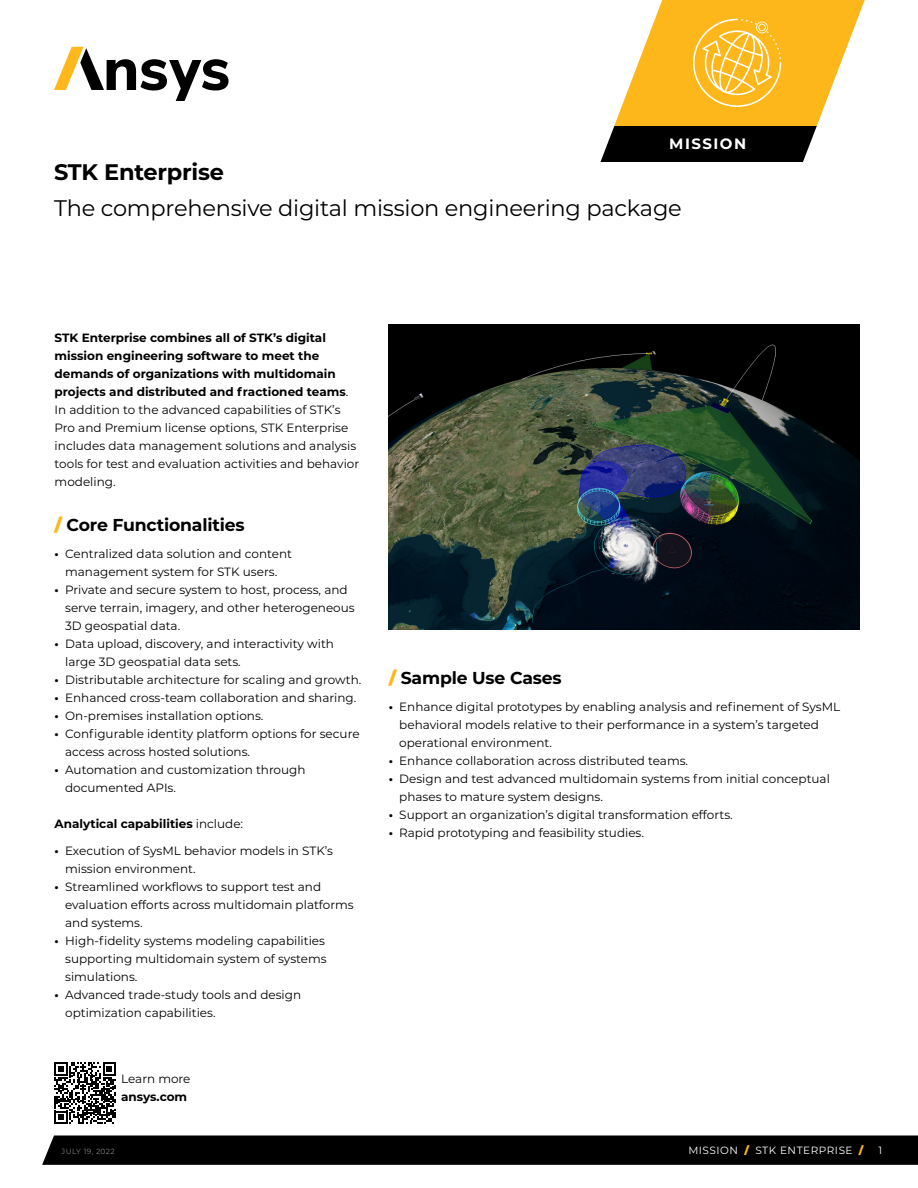
<style>
.page{position:relative;width:918px;height:1188px;background:#fff}
.page>*{position:absolute;margin:0;border:0;box-sizing:border-box;transform-origin:0 0}
.Heading_1b{font:22.5px "Montserrat";letter-spacing:-.01em;color:#000}
.Heading_1{font:700 22.5px "Montserrat";letter-spacing:-.01em;color:#000}
.t1{font:700 17.25px "Montserrat";letter-spacing:-.01em;color:#000}
.t2{font:700 15px "Montserrat";letter-spacing:.1em;color:#fff}
.t3{font:12px/18px "Montserrat";color:#000}
.t4{font:700 12px "Montserrat";color:#000}
.t5{font:10.5px "Montserrat";letter-spacing:.05em;color:#fff}
.t6{font:7.5px "Montserrat";letter-spacing:.05em;color:#808285}
.s1{font-weight:700}
.s2{font-weight:900;color:#fdb71a}
.s3{font-weight:400}
</style>
<div class="page">
<svg style="left:42px;top:1135px;width:876px;height:30px;background:#080808"></svg>
<svg style="left:600px;top:0;width:265px;height:162px"></svg>
<svg style="left:54px;top:47px;width:175px;height:54px"></svg>
<img style="left:389px;top:324px;width:470px;height:306px">
<svg style="left:55px;top:1063px;width:61px;height:61px"></svg>
<p class="t2" style="left:669px;top:133px;width:79px">MISSION</p>
<p class="Heading_1" style="left:54px;top:156px;width:172px">STK Enterprise</p>
<p class="Heading_1b" style="left:54px;top:193px;width:629px">The comprehensive digital mission engineering package</p>
<p class="t3" style="left:55px;top:328px;width:306px"><span class="s1">STK Enterprise combines all of STK’s digital mission engineering software to meet the demands of organizations with multidomain projects and distributed and fractioned teams</span>.<br>In addition to the advanced capabilities of STK’s Pro and Premium license options, STK Enterprise includes data management solutions and analysis tools for test and evaluation activities and behavior modeling.</p>
<p class="t1" style="left:55px;top:512px;width:192px"><span class="s2">/</span> Core Functionalities</p>
<p class="t3" style="left:55px;top:544px;width:239px;text-align:center"><span class="s1">•</span> Centralized data solution and content management system for STK users.</p>
<p class="t3" style="left:65px;top:580px;width:291px;text-indent:-10px"><span class="s1">•</span> Private and secure system to host, process, and serve terrain, imagery, and other heterogeneous<br>3D geospatial data.</p>
<p class="t3" style="left:65px;top:634px;width:270px;text-indent:-10px"><span class="s1">•</span> Data upload, discovery, and interactivity with large 3D geospatial data sets.</p>
<p class="t3" style="left:55px;top:670px;width:308px"><span class="s1">•</span> Distributable architecture for scaling and growth.</p>
<p class="t3" style="left:55px;top:688px;width:303px"><span class="s1">•</span> Enhanced cross-team collaboration and sharing.</p>
<p class="t3" style="left:55px;top:706px;width:210px"><span class="s1">•</span> On-premises installation options.</p>
<p class="t3" style="left:65px;top:724px;width:296px;text-indent:-10px"><span class="s1">•</span> Configurable identity platform options for secure access across hosted solutions.</p>
<p class="t3" style="left:65px;top:760px;width:242px;text-indent:-10px"><span class="s1">•</span> Automation and customization through documented APIs.</p>
<p class="t4" style="left:55px;top:815px;width:190px">Analytical capabilities <span class="s3">include:</span></p>
<p class="t3" style="left:65px;top:841px;width:269px;text-indent:-10px"><span class="s1">•</span> Execution of SysML behavior models in STK’s mission environment.</p>
<p class="t3" style="left:65px;top:877px;width:290px;text-indent:-10px"><span class="s1">•</span> Streamlined workflows to support test and evaluation efforts across multidomain platforms and systems.</p>
<p class="t3" style="left:65px;top:931px;width:263px;text-indent:-10px"><span class="s1">•</span> High-fidelity systems modeling capabilities supporting multidomain system of systems simulations.</p>
<p class="t3" style="left:65px;top:985px;width:238px;text-indent:-10px"><span class="s1">•</span> Advanced trade-study tools and design optimization capabilities.</p>
<p class="t3" style="left:121px;top:1069px;width:71px">Learn more <span class="s1">ansys.com</span></p>
<p class="t1" style="left:389px;top:665px;width:174px"><span class="s2">/</span> Sample Use Cases</p>
<p class="t3" style="left:399px;top:697px;width:441px;text-indent:-10px"><span class="s1">•</span> Enhance digital prototypes by enabling analysis and refinement of SysML behavioral models relative to their performance in a system’s targeted operational environment.</p>
<p class="t3" style="left:389px;top:751px;width:301px"><span class="s1">•</span> Enhance collaboration across distributed teams.</p>
<p class="t3" style="left:399px;top:769px;width:432px;text-indent:-10px"><span class="s1">•</span> Design and test advanced multidomain systems from initial conceptual phases to mature system designs.</p>
<p class="t3" style="left:389px;top:805px;width:345px"><span class="s1">•</span> Support an organization’s digital transformation efforts.</p>
<p class="t3" style="left:389px;top:823px;width:257px"><span class="s1">•</span> Rapid prototyping and feasibility studies.</p>
<p class="t6" style="left:62px;top:1146px;width:55px">July 19, 2022</p>
<p class="t5" style="left:688px;top:1143px;width:177px">MISSION <span class="s2">/</span> STK ENTERPRISE <span class="s2">/</span></p>
<p class="t5" style="left:878px;top:1143px;width:5px">1</p>
</div>
